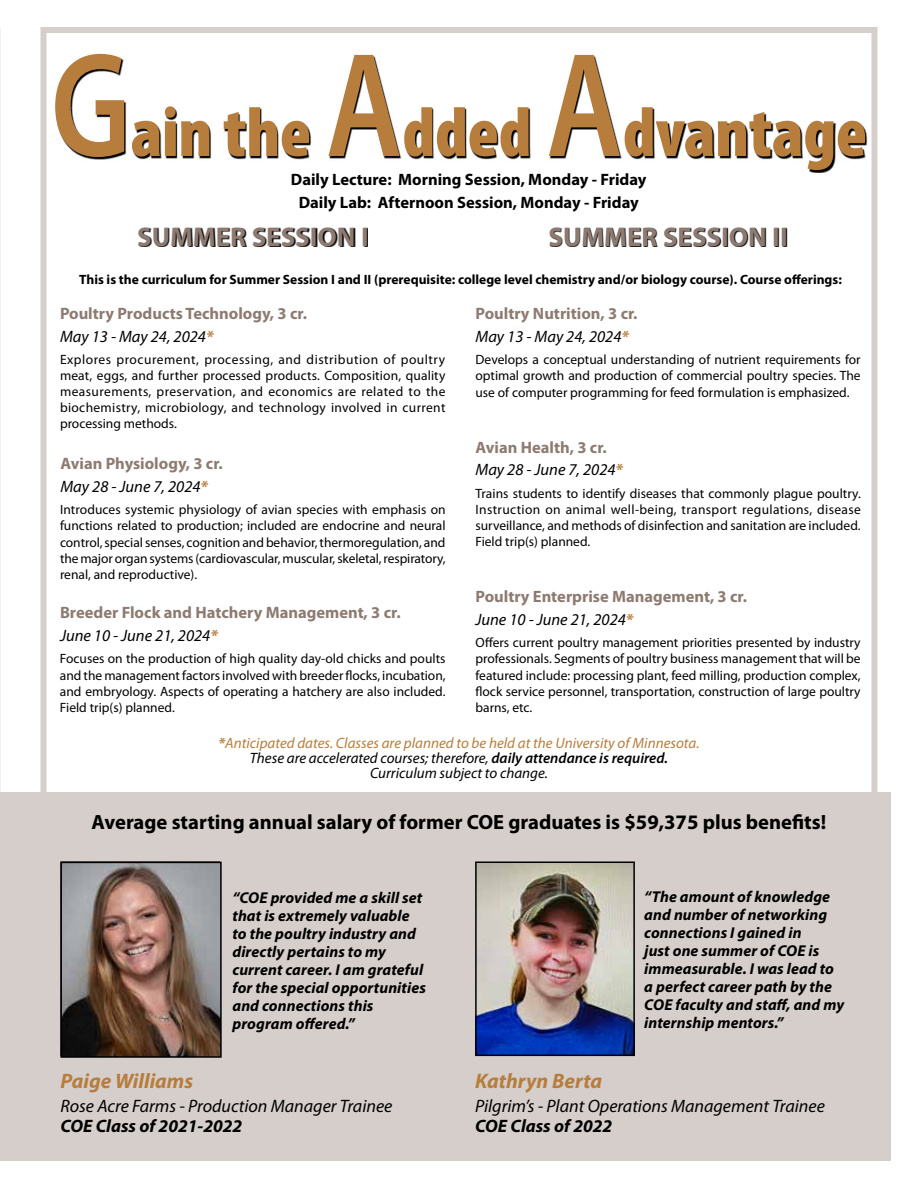
<style>
.page{position:relative;width:918px;height:1188px;background:#fff}
.page>*{position:absolute;margin:0;border:0;box-sizing:border-box;transform-origin:0 0}
.t1{font:900 condensed 70.5px "Myriad Pro";letter-spacing:-.005em;color:#b77d3d}
.t2{font:700 27px "Myriad Pro";color:#8d7b72}
.t3{font:italic 700 21px "Myriad Pro";color:#b77d3d}
.t4{font:700 20.7px "Myriad Pro";color:#000}
.t5{font:italic 18px "Myriad Pro";color:#000}
.t6{font:italic 700 18px "Myriad Pro";color:#000}
.t7{font:700 16.5px/22.5px "Myriad Pro";color:#8d7b72}
.t8{font:700 16.5px/22.5px "Myriad Pro";color:#000;text-align:center}
.t9{font:italic 700 15.75px/18px "Myriad Pro";letter-spacing:.005em;color:#000}
.t10{font:italic 15px/15px "Myriad Pro";color:#b77d3d;text-align:center}
.t11{font:13.5px/16.2px "Myriad Pro";color:#000;text-align:justify}
.t12{font:700 13.5px "Myriad Pro";color:#000}
.s1{font-weight:600;font-stretch:normal;font-size:150px}
.s2{font-weight:400;font-style:italic;color:#000}
.s3{font-style:italic;color:#b77d3d}
.s4{font-weight:700}
.s5{color:#000}
.s6{font-weight:600;color:#000}
</style>
<div class="page">
<div style="left:40px;top:27px;width:838px;height:775px;background:#fff;border:6px solid #d6ceca"></div>
<svg style="left:139px;top:228px;width:229px;height:19px"></svg>
<svg style="left:550px;top:228px;width:238px;height:19px"></svg>
<svg style="left:57px;top:55px;width:811px;height:118px"></svg>
<div style="left:1px;top:792px;width:890px;height:369px;background:#d6ceca"></div>
<img style="left:478px;top:865px;width:154px;height:188px">
<div style="left:475px;top:862px;width:160px;height:194px;border:2px solid #000"></div>
<img style="left:63px;top:865px;width:156px;height:190px">
<div style="left:60px;top:862px;width:162px;height:196px;border:2px solid #000"></div>
<h1 class="t1" style="left:51px;top:93px;width:818px"><span class="s1">G</span>ain the <span class="s1">A</span>dded <span class="s1">A</span>dvantage</h1>
<p class="t8" style="left:291px;top:168px;width:357px">Daily Lecture: Morning Session, Monday - Friday<br>Daily Lab: Afternoon Session, Monday - Friday</p>
<h2 class="t2" style="left:137px;top:219px;width:233px">SUMMER SESSION I</h2>
<h2 class="t2" style="left:548px;top:219px;width:241px">SUMMER SESSION II</h2>
<p class="t12" style="left:79px;top:270px;width:764px">This is the curriculum for Summer Session I and II (prerequisite: college level chemistry and/or biology course). Course offerings:</p>
<p class="t7" style="left:60px;top:302px;width:249px">Poultry Products Technology, 3 cr.<br><span class="s2">May 13 - May 24, 2024</span><span class="s3">*</span></p>
<p class="t11" style="left:60px;top:351px;width:387px">Explores procurement, processing, and distribution of poultry meat, eggs, and further processed products. Composition, quality measurements, preservation, and economics are related to the biochemistry, microbiology, and technology involved in current processing methods.</p>
<p class="t7" style="left:60px;top:452px;width:164px">Avian Physiology, 3 cr.<br><span class="s2">May 28 - June 7, 2024</span><span class="s3">*</span></p>
<p class="t11" style="left:60px;top:501px;width:387px">Introduces systemic physiology of avian species with emphasis on functions related to production; included are endocrine and neural control, special senses, cognition and behavior, thermoregulation, and the major organ systems (cardiovascular, muscular, skeletal, respiratory, renal, and reproductive).</p>
<p class="t7" style="left:60px;top:601px;width:342px">Breeder Flock and Hatchery Management, 3 cr.<br><span class="s2">June 10 - June 21, 2024</span><span class="s3">*</span></p>
<p class="t11" style="left:60px;top:651px;width:387px">Focuses on the production of high quality day-old chicks and poults and the management factors involved with breeder flocks, incubation, and embryology. Aspects of operating a hatchery are also included.<br>Field trip(s) planned.</p>
<p class="t7" style="left:476px;top:302px;width:164px">Poultry Nutrition, 3 cr.<br><span class="s2">May 13 - May 24, 2024</span><span class="s3">*</span></p>
<p class="t11" style="left:476px;top:351px;width:387px">Develops a conceptual understanding of nutrient requirements for optimal growth and production of commercial poultry species. The use of computer programming for feed formulation is emphasized.</p>
<p class="t7" style="left:476px;top:435px;width:149px">Avian Health, 3 cr.<br><span class="s2">May 28 - June 7, 2024</span><span class="s3">*</span></p>
<p class="t11" style="left:476px;top:485px;width:387px">Trains students to identify diseases that commonly plague poultry.<br>Instruction on animal well-being, transport regulations, disease surveillance, and methods of disinfection and sanitation are included.<br>Field trip(s) planned.</p>
<p class="t7" style="left:476px;top:585px;width:273px">Poultry Enterprise Management, 3 cr.<br><span class="s2">June 10 - June 21, 2024</span><span class="s3">*</span></p>
<p class="t11" style="left:476px;top:634px;width:387px">Offers current poultry management priorities presented by industry professionals. Segments of poultry business management that will be featured include: processing plant, feed milling, production complex, flock service personnel, transportation, construction of large poultry barns, etc.</p>
<p class="t10" style="left:218px;top:735px;width:483px"><span class="s4">*</span>Anticipated dates. Classes are planned to be held at the University of Minnesota.<br><span class="s5">These are accelerated courses; therefore,</span> <span class="s6">daily attendance is required.<br></span><span class="s5">Curriculum subject to change.</span></p>
<h3 class="t4" style="left:92px;top:809px;width:736px">Average starting annual salary of former COE graduates is $59,375 plus benefits!</h3>
<p class="t9" style="left:232px;top:888px;width:195px">“COE provided me a skill set that is extremely valuable to the poultry industry and directly pertains to my current career. I am grateful for the special opportunities and connections this program offered.”</p>
<h3 class="t3" style="left:60px;top:1068px;width:134px">Paige Williams</h3>
<h3 class="t5" style="left:60px;top:1095px;width:333px">Rose Acre Farms - Production Manager Trainee</h3>
<h3 class="t6" style="left:60px;top:1114px;width:183px">COE Class of 2021-2022</h3>
<p class="t9" style="left:644px;top:887px;width:201px">“The amount of knowledge and number of networking connections I gained in<br>just one summer of COE is immeasurable. I was lead to a perfect career path by the<br>COE faculty and staff, and my internship mentors.”</p>
<h3 class="t3" style="left:475px;top:1068px;width:129px">Kathryn Berta</h3>
<h3 class="t5" style="left:475px;top:1095px;width:351px">Pilgrim’s - Plant Operations Management Trainee</h3>
<h3 class="t6" style="left:475px;top:1114px;width:139px">COE Class of 2022</h3>
</div>
